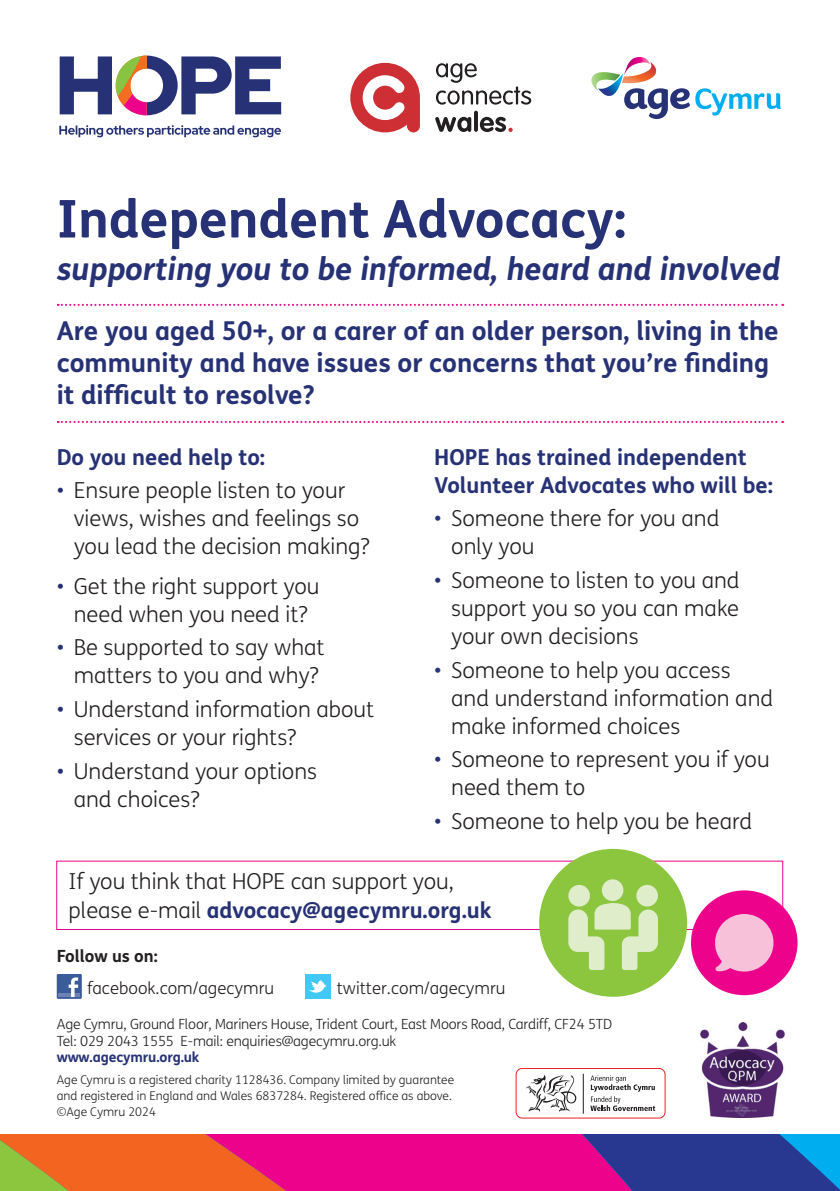
<style>
.page{position:relative;width:840px;height:1191px;background:#fff}
.page>*{position:absolute;margin:0;border:0;box-sizing:border-box;transform-origin:0 0}
.t1{font:700 52px "FS Me";color:#273276}
.t2{font:italic 700 31.6px "FS Me";color:#273276}
.t3{font:700 26px/32px "FS Me";color:#273276}
.t4{font:300 22px/28px "FS Me";color:#231f20}
.t5{font:700 22px/28px "FS Me";color:#273276}
.t6{font:300 16.8px "FS Me";color:#231f20}
.t7{font:700 16.8px "FS Me";color:#231f20}
.t8{font:300 14px/16.8px "FS Me";letter-spacing:-.01em;color:#231f20}
.t9{font:700 14px "FS Me";letter-spacing:-.01em;color:#273276}
.t10{font:300 12px/16px "FS Me";color:#231f20}
.s1{color:#273276}
.s2{font-weight:700;color:#273276}
</style>
<div class="page">
<svg style="left:58px;top:304px;width:724px;height:2px"></svg>
<svg style="left:58px;top:421px;width:724px;height:2px"></svg>
<div style="left:56px;top:860px;width:726px;height:70px;border:1px solid #ed028c"></div>
<svg style="left:60px;top:56px;width:221px;height:60px"></svg>
<svg style="left:59px;top:125px;width:222px;height:12px"></svg>
<svg style="left:350px;top:63px;width:69px;height:69px"></svg>
<svg style="left:436px;top:63px;width:95px;height:42px"></svg>
<svg style="left:435px;top:117px;width:36px;height:15px"></svg>
<hr style="left:474px;top:111px;width:3px;height:21px;background:#231f20;border-radius:2px">
<svg style="left:479px;top:117px;width:33px;height:15px"></svg>
<svg style="left:591px;top:57px;width:189px;height:62px"></svg>
<svg style="left:817px;top:1134px;width:22px;height:57px"></svg>
<svg style="left:0;top:1134px;width:817px;height:57px;background:#b7326f"></svg>
<div style="left:515px;top:1068px;width:150px;height:50px;border:1px solid #ee1d23;border-radius:6px"></div>
<hr style="left:582px;top:1073px;width:1px;height:40px;background:#231f20">
<svg style="left:590px;top:1075px;width:64px;height:36px"></svg>
<svg style="left:526px;top:1075px;width:50px;height:37px"></svg>
<div style="left:57px;top:974px;width:25px;height:24px;background:#3b5b99"></div>
<hr style="left:58px;top:993px;width:22px;height:4px;background:#6d84b3">
<svg style="left:69px;top:977px;width:9px;height:20px"></svg>
<div style="left:305px;top:974px;width:25px;height:24px;background:#42c8f4"></div>
<svg style="left:309px;top:980px;width:17px;height:13px"></svg>
<div style="left:539px;top:849px;width:147px;height:147px;background:#8bc63e;border-radius:50%"></div>
<div style="left:601px;top:879px;width:22px;height:22px;background:#dfedcb;border-radius:50%"></div>
<div style="left:568px;top:885px;width:21px;height:21px;background:#dfedcb;border-radius:50%"></div>
<div style="left:636px;top:885px;width:21px;height:21px;background:#dfedcb;border-radius:50%"></div>
<svg style="left:568px;top:900px;width:89px;height:70px"></svg>
<div style="left:690px;top:890px;width:107px;height:105px;background:#ed028c;border-radius:50%"></div>
<svg style="left:715px;top:914px;width:59px;height:57px"></svg>
<img style="left:700px;top:1023px;width:83px;height:94px">
<h1 class="t1" style="left:57px;top:179px;width:570px">Independent Advocacy:</h1>
<h2 class="t2" style="left:57px;top:244px;width:724px">supporting you to be informed, heard and involved</h2>
<p class="t3" style="left:57px;top:313px;width:723px">Are you aged 50+, or a carer of an older person, living in the community and have issues or concerns that you’re finding it difficult to resolve?</p>
<p class="t5" style="left:57px;top:441px;width:210px">Do you need help to:</p>
<p class="t4" style="left:74px;top:476px;width:297px;text-indent:-17px"><span class="s1">•</span> Ensure people listen to your views, wishes and feelings so you lead the decision making?</p>
<p class="t4" style="left:57px;top:571px;width:264px;text-align:center"><span class="s1">•</span> Get the right support you need when you need it?</p>
<p class="t4" style="left:57px;top:633px;width:269px;text-align:center"><span class="s1">•</span> Be supported to say what matters to you and why?</p>
<p class="t4" style="left:74px;top:694px;width:302px;text-indent:-17px"><span class="s1">•</span> Understand information about services or your rights?</p>
<p class="t4" style="left:74px;top:756px;width:245px;text-indent:-17px"><span class="s1">•</span> Understand your options and choices?</p>
<p class="t5" style="left:434px;top:441px;width:340px">HOPE has trained independent<br>Volunteer Advocates who will be:</p>
<p class="t4" style="left:451px;top:504px;width:269px;text-indent:-17px"><span class="s1">•</span> Someone there for you and only you</p>
<p class="t4" style="left:451px;top:565px;width:290px;text-align:justify;text-indent:-17px"><span class="s1">•</span> Someone to listen to you and support you so you can make your own decisions</p>
<p class="t4" style="left:451px;top:655px;width:323px;text-indent:-17px"><span class="s1">•</span> Someone to help you access and understand information and make informed choices</p>
<p class="t4" style="left:451px;top:745px;width:320px;text-indent:-17px"><span class="s1">•</span> Someone to represent you if you need them to</p>
<p class="t4" style="left:434px;top:806px;width:319px"><span class="s1">•</span> Someone to help you be heard</p>
<p class="t4" style="left:69px;top:867px;width:424px">If you think that HOPE can support you, please e-mail <span class="s2">advocacy@agecymru.org.uk</span></p>
<p class="t7" style="left:57px;top:943px;width:102px">Follow us on:</p>
<p class="t6" style="left:87px;top:976px;width:189px">facebook.com/agecymru</p>
<p class="t6" style="left:336px;top:976px;width:170px">twitter.com/agecymru</p>
<p class="t8" style="left:57px;top:1015px;width:556px">Age Cymru, Ground Floor, Mariners House, Trident Court, East Moors Road, Cardiff, CF24 5TD<br>Tel: 029 2043 1555 E-mail: enquiries@agecymru.org.uk</p>
<p class="t9" style="left:57px;top:1046px;width:144px">www.agecymru.org.uk</p>
<p class="t10" style="left:57px;top:1071px;width:399px">Age Cymru is a registered charity 1128436. Company limited by guarantee and registered in England and Wales 6837284. Registered office as above. ©Age Cymru 2024</p>
</div>
